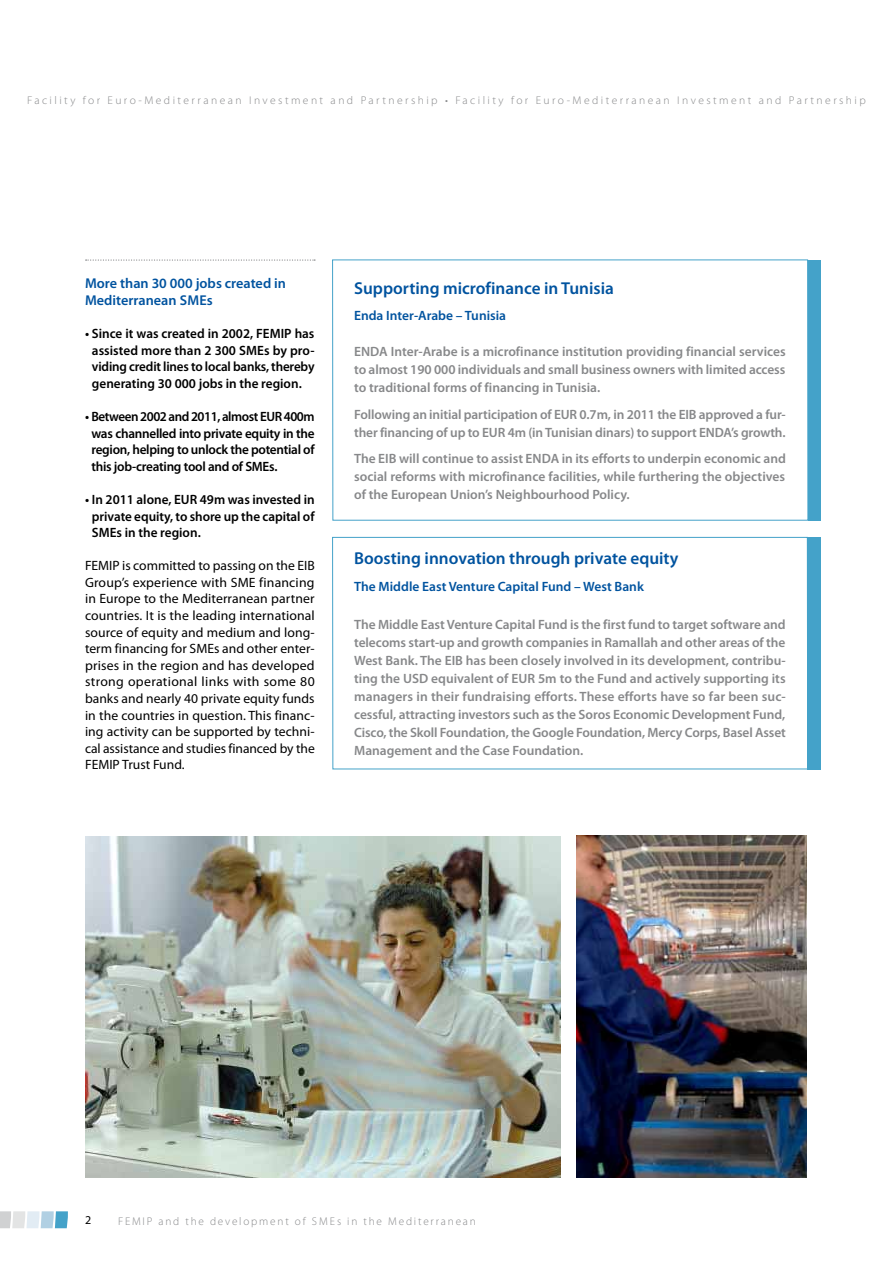
<style>
.page{position:relative;width:893px;height:1263px;background:#fff}
.page>*{position:absolute;margin:0;border:0;box-sizing:border-box;transform-origin:0 0}
.t1{font:600 17.25px "Myriad Pro";color:#00539f}
.t2{font:600 14.25px/16.6px "Myriad Pro";color:#00539f}
.t3{font:600 13.5px/18px "Myriad Pro";letter-spacing:-.01em;color:#87888a;text-align:justify}
.t4{font:13.5px/16.6px "Myriad Pro";letter-spacing:-.005em;color:#000;text-align:justify}
.t5{font:600 13.5px/16.6px "Myriad Pro";letter-spacing:-.005em;color:#000;text-align:justify}
.t6{font:600 13.5px "Myriad Pro";color:#00539f}
.t7{font:12px "Myriad Pro";color:#000}
.t8{font:300 11.25px "Myriad Pro";letter-spacing:.21em;color:#87888a}
.t9{font:300 11.25px "Myriad Pro";letter-spacing:.16em;color:#87888a}
</style>
<div class="page">
<svg style="left:0;top:1211px;width:68px;height:17px"></svg>
<svg style="left:86px;top:259px;width:229px;height:2px"></svg>
<div style="left:808px;top:260px;width:13px;height:260px;background:#44a2c9"></div>
<div style="left:332px;top:537px;width:476px;height:232px;border:1px solid #44a2c9"></div>
<div style="left:807px;top:537px;width:13px;height:232px;background:#44a2c9"></div>
<div style="left:808px;top:537px;width:13px;height:232px;background:#44a2c9"></div>
<img style="left:577px;top:836px;width:230px;height:342px">
<img style="left:85px;top:836px;width:476px;height:342px">
<p class="t8" style="left:27px;top:94px;width:840px">Facility for Euro-Mediterranean Investment and Partnership • Facility for Euro-Mediterranean Investment and Partnership</p>
<p class="t2" style="left:85px;top:275px;width:202px">More than 30 000 jobs created in<br>Mediterranean smes</p>
<p class="t5" style="left:85px;top:325px;width:231px;text-align:center">• Since it was created in 2002, FEMIP has assisted more than 2 300 SMEs by pro&shy;viding credit lines to local banks, thereby generating 30 000 jobs in the region.</p>
<p class="t5" style="left:91px;top:408px;width:225px;text-indent:-6px">• Between 2002 and 2011, almost EUR 400m was channelled into private equity in the region, helping to unlock the potential of this job-creating tool and of SMEs.</p>
<p class="t5" style="left:92px;top:491px;width:224px;text-indent:-7px">• In 2011 alone, EUR 49m was invested in private equity, to shore up the capital of SMEs in the region.</p>
<p class="t4" style="left:85px;top:557px;width:231px">FEMIP is committed to passing on the EIB Group’s experience with SME financing in Europe to the Mediterranean partner countries. It is the leading international source of equity and medium and long&shy;term financing for SMEs and other enter&shy;prises in the region and has developed strong operational links with some 80 banks and nearly 40 private equity funds in the countries in question. This financ&shy;ing activity can be supported by techni&shy;cal assistance and studies financed by the FEMIP Trust Fund.</p>
<p class="t1" style="left:354px;top:277px;width:261px">Supporting microfinance in Tunisia</p>
<p class="t6" style="left:354px;top:307px;width:153px">Enda Inter-Arabe – Tunisia</p>
<p class="t3" style="left:354px;top:342px;width:433px">ENDA Inter-Arabe is a microfinance institution providing financial services to almost 190 000 individuals and small business owners with limited access to traditional forms of financing in Tunisia.</p>
<p class="t3" style="left:354px;top:405px;width:433px">Following an initial participation of EUR 0.7m, in 2011 the EIB approved a fur&shy;ther financing of up to EUR 4m (in Tunisian dinars) to support ENDA’s growth.</p>
<p class="t3" style="left:354px;top:449px;width:433px">The EIB will continue to assist ENDA in its efforts to underpin economic and social reforms with microfinance facilities, while furthering the objectives of the European Union’s Neighbourhood Policy.</p>
<p class="t1" style="left:354px;top:547px;width:326px">Boosting innovation through private equity</p>
<p class="t6" style="left:354px;top:578px;width:291px">The Middle East Venture Capital Fund – West Bank</p>
<p class="t3" style="left:354px;top:615px;width:433px">The Middle East Venture Capital Fund is the first fund to target software and telecoms start-up and growth companies in Ramallah and other areas of the West Bank. The EIB has been closely involved in its development, contribu&shy;ting the USD equivalent of EUR 5m to the Fund and actively supporting its managers in their fundraising efforts. These efforts have so far been suc&shy;cessful, attracting investors such as the Soros Economic Development Fund, Cisco, the Skoll Foundation, the Google Foundation, Mercy Corps, Basel Asset Management and the Case Foundation.</p>
<p class="t7" style="left:85px;top:1213px;width:8px">2</p>
<p class="t9" style="left:118px;top:1214px;width:359px">FEM IP and the development of sme s in the M editerranean</p>
</div>
